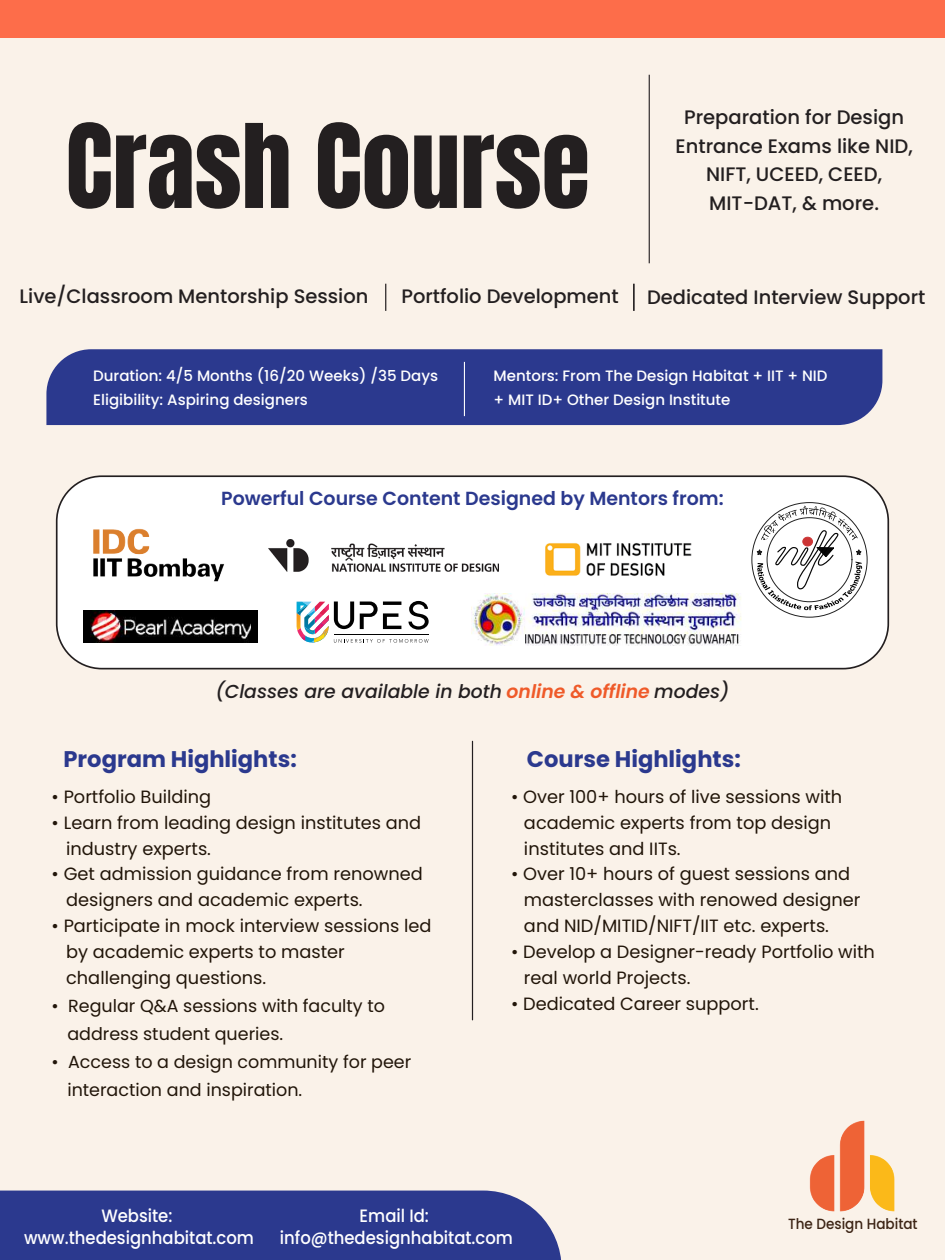
<style>
.page{position:relative;width:945px;height:1260px;background:#fff}
.page>*{position:absolute;margin:0;border:0;box-sizing:border-box;transform-origin:0 0}
.t1{font:98.88px "Anton";color:#231f20}
.t2{font:700 22.57px "Poppins";color:#2b398e}
.t3{font:500 19.6px/28.5px "Poppins";color:#231f20;text-align:center}
.t4{font:500 19.43px "Poppins";color:#231f20}
.t5{font:600 18.9px "Poppins";color:#2b398e}
.t6{font:italic 500 18.72px "Poppins";color:#231f20}
.t7{font:17.85px/25.9px "Poppins";color:#211509}
.t8{font:500 17.85px/22.4px "Poppins";color:#fff;text-align:center;scale:.92 1}
.t9{font:17.5px/28px "Poppins";color:#211509}
.t10{font:500 15.05px/24px "Poppins";color:#fff}
.t11{font:500 14.7px "Poppins";color:#3c2415;scale:.92 1}
.s1{font-weight:600;color:#ef5a29}
</style>
<div class="page">
<div style="left:0;top:5px;width:945px;height:1255px;background:#faf2e9"></div>
<div style="left:0;top:0;width:945px;height:38px;background:#fd6d4a"></div>
<hr style="left:649px;top:75px;width:1px;height:188px;background:#231f20">
<div style="left:46px;top:349px;width:836px;height:76px;background:#2b398e"></div>
<hr style="left:464px;top:362px;width:1px;height:54px;background:#fff">
<hr style="left:633px;top:284px;width:2px;height:27px;background:#231f20">
<svg style="left:385px;top:284px;width:1px;height:27px"></svg>
<div style="left:57px;top:476px;width:831px;height:193px;background:#fff;border-radius:45px"></div>
<div style="left:56px;top:475px;width:833px;height:194px;border:2px solid #231f20;border-radius:45px"></div>
<img style="left:268px;top:539px;width:231px;height:32px">
<img style="left:545px;top:543px;width:147px;height:33px">
<img style="left:93px;top:528px;width:131px;height:54px">
<img style="left:89px;top:610px;width:163px;height:33px">
<div style="left:251px;top:610px;width:7px;height:32px;background:#000"></div>
<div style="left:84px;top:610px;width:6px;height:32px;background:#000"></div>
<svg style="left:297px;top:601px;width:132px;height:42px"></svg>
<img style="left:471px;top:594px;width:270px;height:52px">
<svg style="left:757px;top:506px;width:105px;height:104px"></svg>
<hr style="left:472px;top:741px;width:1px;height:279px;background:#231f20">
<div style="left:0;top:1191px;width:561px;height:69px;background:#2b398e"></div>
<img style="left:809px;top:1120px;width:86px;height:92px">
<h1 class="t1" style="left:66px;top:116px;width:526px">Crash Course</h1>
<p class="t3" style="left:675px;top:103px;width:239px">Preparation for Design<br>Entrance Exams like NID,<br>NIFT, UCEED, CEED,</p>
<p class="t3" style="left:709px;top:189px;width:171px">MIT-DAT, &amp; more.</p>
<p class="t4" style="left:20px;top:285px;width:350px">Live/Classroom Mentorship Session</p>
<p class="t4" style="left:401px;top:285px;width:219px">Portfolio Development</p>
<p class="t4" style="left:647px;top:286px;width:280px">Dedicated Interview Support</p>
<p class="t10" style="left:93px;top:364px;width:346px">Duration: 4/5 Months (16/20 Weeks) /35 Days<br>Eligibility: Aspiring designers</p>
<p class="t10" style="left:494px;top:364px;width:335px">Mentors: From The Design Habitat + IIT + NID + MIT ID+ Other Design Institute</p>
<p class="t5" style="left:221px;top:488px;width:504px">Powerful Course Content Designed by Mentors from:</p>
<p class="t6" style="left:216px;top:681px;width:515px">(Classes are available in both <span class="s1">online &amp; offline</span> modes)</p>
<p class="t2" style="left:64px;top:746px;width:235px">Program Highlights:</p>
<p class="t7" style="left:52px;top:784px;width:161px">• Portfolio Building</p>
<p class="t7" style="left:66px;top:810px;width:357px;text-indent:-15px">• Learn from leading design institutes and industry experts.</p>
<p class="t7" style="left:66px;top:861px;width:358px;text-indent:-15px">• Get admission guidance from renowned designers and academic experts.</p>
<p class="t7" style="left:66px;top:913px;width:367px;text-indent:-15px">• Participate in mock interview sessions led by academic experts to master challenging questions.</p>
<p class="t9" style="left:67px;top:992px;width:319px;text-indent:-16px">• Regular Q&amp;A sessions with faculty to address student queries.</p>
<p class="t9" style="left:67px;top:1048px;width:345px;text-indent:-16px">• Access to a design community for peer interaction and inspiration.</p>
<p class="t2" style="left:527px;top:746px;width:215px">Course Highlights:</p>
<p class="t7" style="left:524px;top:784px;width:320px;text-indent:-13px">• Over 100+ hours of live sessions with academic experts from top design institutes and IITs.</p>
<p class="t7" style="left:524px;top:861px;width:338px;text-indent:-13px">• Over 10+ hours of guest sessions and masterclasses with renowed designer and NID/MITID/NIFT/IIT etc. experts.</p>
<p class="t7" style="left:524px;top:939px;width:352px;text-indent:-13px">• Develop a Designer-ready Portfolio with real world Projects.</p>
<p class="t7" style="left:511px;top:991px;width:249px">• Dedicated Career support.</p>
<p class="t8" style="left:24px;top:1204px;width:252px">Website: www.thedesignhabitat.com</p>
<p class="t8" style="left:280px;top:1204px;width:255px">Email Id: info@thedesignhabitat.com</p>
<p class="t11" style="left:788px;top:1215px;width:142px">The Design Habitat</p>
</div>
